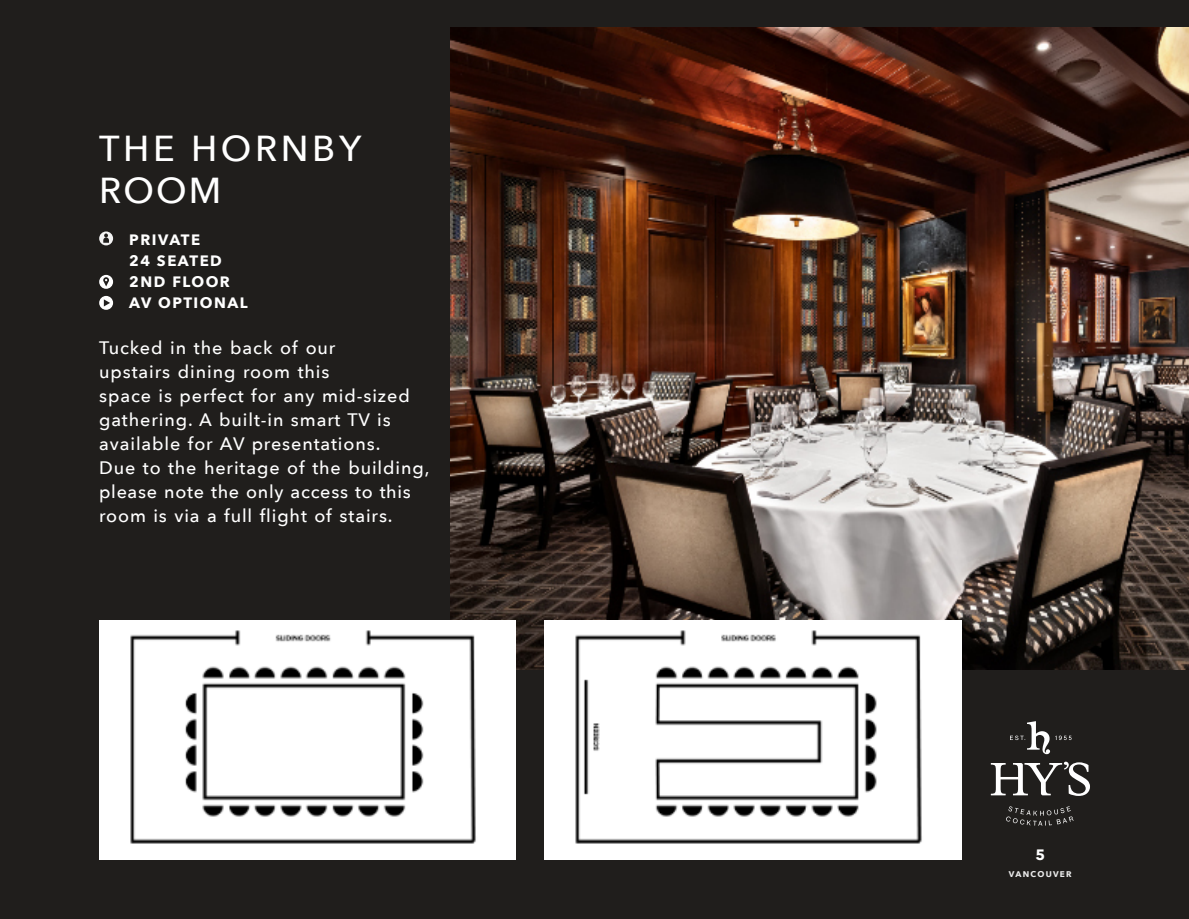
<style>
.page{position:relative;width:1189px;height:919px;background:#fff}
.page>*{position:absolute;margin:0;border:0;box-sizing:border-box;transform-origin:0 0}
.t1{font:500 36px/42px "Avenir Next";letter-spacing:.1em;color:#fff}
.t2{font:500 18px/24px "Avenir Next";letter-spacing:.05em;color:#fff}
.t3{font:700 15px/21px "Avenir Next";letter-spacing:.1em;color:#fff}
.t4{font:700 8.25px "Avenir Next";letter-spacing:.15em;color:#ebebeb}
</style>
<div class="page">
<div style="left:0;top:0;width:1188px;height:918px;background:#201e1c"></div>
<img style="left:450px;top:27px;width:738px;height:642px">
<img style="left:99px;top:620px;width:417px;height:239px">
<img style="left:545px;top:620px;width:416px;height:239px">
<svg style="left:990px;top:761px;width:99px;height:34px"></svg>
<svg style="left:1006px;top:806px;width:67px;height:19px"></svg>
<svg style="left:1010px;top:721px;width:39px;height:33px"></svg>
<svg style="left:1055px;top:735px;width:16px;height:5px"></svg>
<div style="left:99px;top:231px;width:14px;height:14px;background:#f3f3f3;border-radius:50%"></div>
<svg style="left:103px;top:233px;width:6px;height:10px"></svg>
<div style="left:99px;top:275px;width:14px;height:14px;background:#fff;border-radius:50%"></div>
<svg style="left:103px;top:277px;width:6px;height:9px"></svg>
<svg style="left:99px;top:296px;width:14px;height:14px"></svg>
<svg style="left:104px;top:299px;width:6px;height:7px"></svg>
<h1 class="t1" style="left:99px;top:129px;width:264px">THE HORNBY<br>ROOM</h1>
<p class="t3" style="left:129px;top:230px;width:120px">PRIVATE<br>24 SEATED<br>2ND FLOOR<br>AV OPTIONAL</p>
<p class="t2" style="left:99px;top:336px;width:332px">Tucked in the back of our<br>upstairs dining room this<br>space is perfect for any mid-sized gathering. A built-in smart TV is available for AV presentations.<br>Due to the heritage of the building, please note the only access to this room is via a full flight of stairs.</p>
<p class="t3" style="left:1035px;top:844px;width:11px">5</p>
<p class="t4" style="left:1008px;top:868px;width:64px">VANCOUVER</p>
</div>
